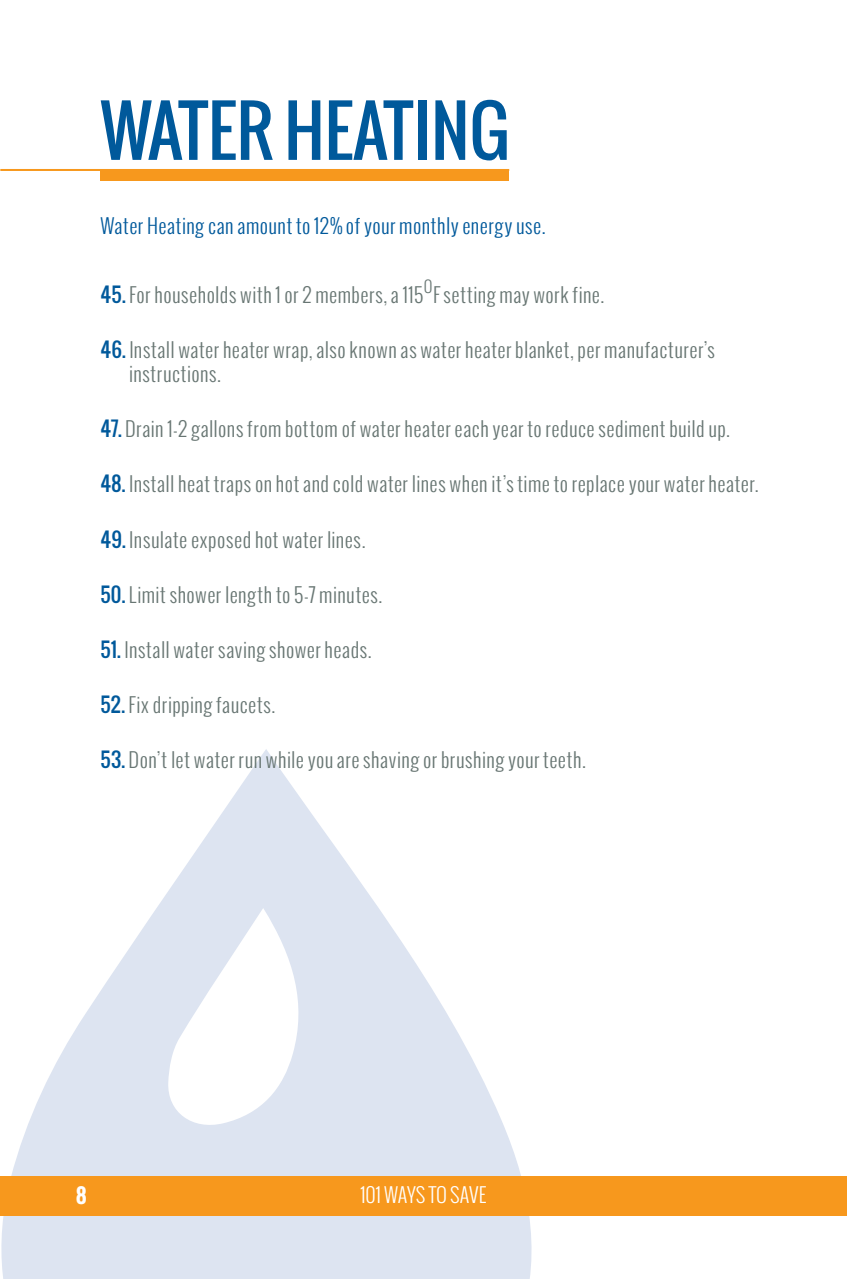
<style>
.page{position:relative;width:847px;height:1279px;background:#fff}
.page>*{position:absolute;margin:0;border:0;box-sizing:border-box;transform-origin:0 0}
.t1{font:68px "Oswald";color:#00599b}
.ListCopy{font:300 20px/24px "Oswald";letter-spacing:.02em;color:#687673}
.SubHead_Callout{font:300 20px "Oswald";letter-spacing:.02em;color:#00599b}
.t2{font:300 20px "Oswald";color:#fff}
.t3{font:700 20px "Oswald";color:#fff}
.ListCopy-2{font:300 16px "Oswald";color:#687673}
.s1{font-weight:400;color:#00599b}
</style>
<div class="page">
<svg style="left:0;top:749px;width:544px;height:530px;fill:#dde4f1"></svg>
<div style="left:0;top:1176px;width:847px;height:39px;background:#f7981d"></div>
<div style="left:100px;top:169px;width:409px;height:12px;background:#f7981d"></div>
<hr style="left:0;top:169px;width:509px;height:2px;background:#f7981d">
<p class="t1" style="left:100px;top:79px;width:410px">WATER HEATING</p>
<p class="SubHead_Callout" style="left:100px;top:212px;width:447px">Water Heating can amount to 12% of your monthly energy use.</p>
<p class="ListCopy" style="left:100px;top:282px;width:324px"><span class="s1">45.</span> For households with 1 or 2 members, a 115</p>
<p class="ListCopy-2" style="left:424px;top:275px;width:10px">O</p>
<p class="ListCopy" style="left:433px;top:282px;width:173px">F setting may work fine.</p>
<p class="ListCopy" style="left:129px;top:337px;width:587px;text-indent:-29px"><span class="s1">46.</span> Install water heater wrap, also known as water heater blanket, per manufacturer’s instructions.</p>
<p class="ListCopy" style="left:100px;top:417px;width:631px"><span class="s1">47.</span> Drain 1-2 gallons from bottom of water heater each year to reduce sediment build up.</p>
<p class="ListCopy" style="left:100px;top:472px;width:660px"><span class="s1">48.</span> Install heat traps on hot and cold water lines when it’s time to replace your water heater.</p>
<p class="ListCopy" style="left:100px;top:527px;width:267px"><span class="s1">49.</span> Insulate exposed hot water lines.</p>
<p class="ListCopy" style="left:100px;top:582px;width:284px"><span class="s1">50.</span> Limit shower length to 5-7 minutes.</p>
<p class="ListCopy" style="left:100px;top:637px;width:273px"><span class="s1">51.</span> Install water saving shower heads.</p>
<p class="ListCopy" style="left:100px;top:693px;width:176px"><span class="s1">52.</span> Fix dripping faucets.</p>
<p class="ListCopy" style="left:100px;top:748px;width:487px"><span class="s1">53.</span> Don’t let water run while you are shaving or brushing your teeth.</p>
<p class="t3" style="left:76px;top:1180px;width:12px">8</p>
<p class="t2" style="left:360px;top:1181px;width:128px">101 WAYS TO SAVE</p>
</div>
